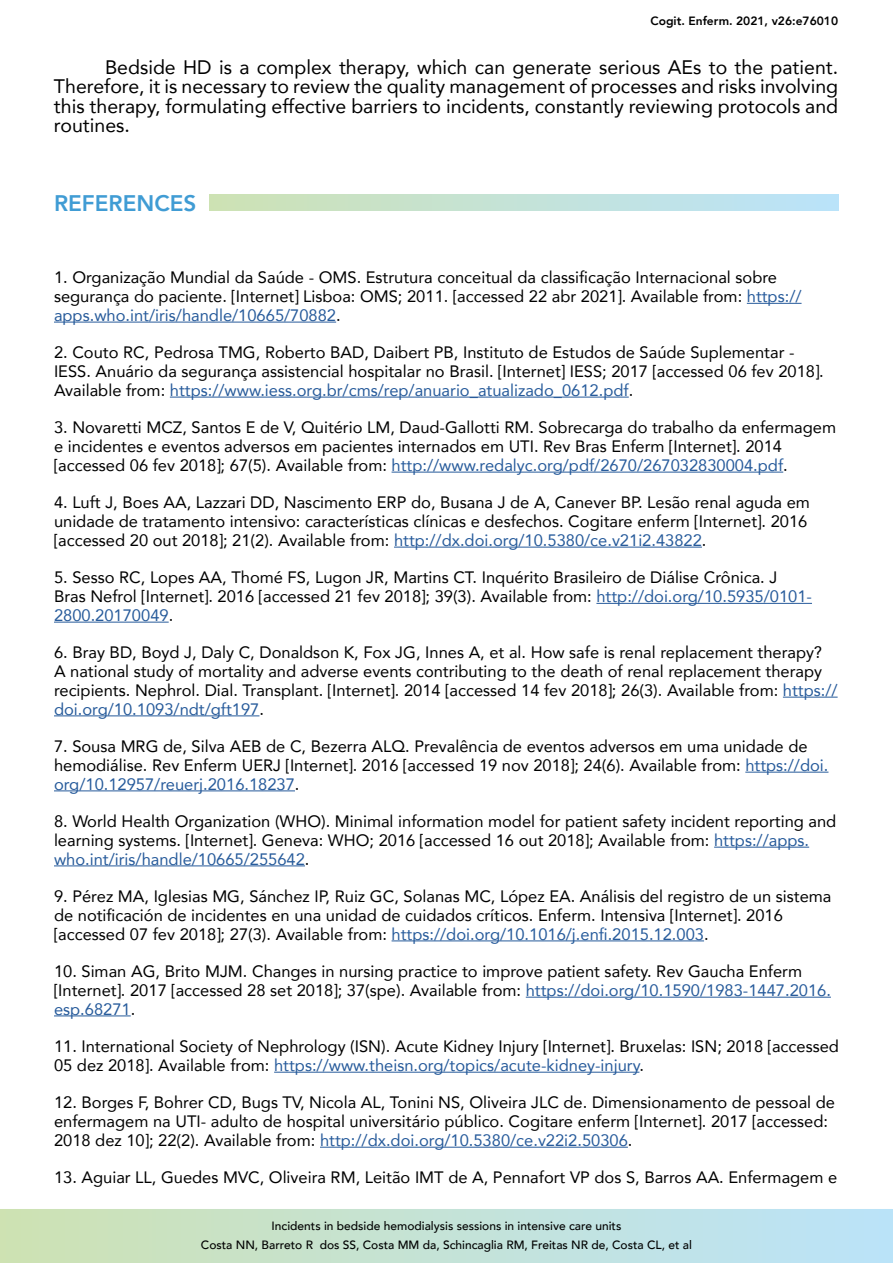
<style>
.page{position:relative;width:893px;height:1263px;background:#fff}
.page>*{position:absolute;margin:0;border:0;box-sizing:border-box;transform-origin:0 0}
.t1{font:800 22.5px "Avenir";color:#409cd4}
.t2{font:19.5px/19.5px "Avenir";color:#000;text-align:justify}
.t3{font:16.5px/18.8px "Avenir";color:#000}
.t4{font:500 12px/18.6px "Avenir";color:#000;text-align:center}
.t5{font:800 12px "Avenir";color:#000}
.s1{color:#275b9b}
</style>
<div class="page">
<svg style="left:0;top:1209px;width:893px;height:54px;background:#c4e2d6"></svg>
<div style="left:210px;top:194px;width:629px;height:17px;background:linear-gradient(to right,#cee2b4,#bae3fb)"></div>
<hr style="left:747px;top:303px;width:54px;height:1px;background:#275b9b">
<hr style="left:54px;top:322px;width:282px;height:1px;background:#275b9b">
<hr style="left:170px;top:397px;width:459px;height:1px;background:#275b9b">
<hr style="left:392px;top:472px;width:391px;height:1px;background:#275b9b">
<hr style="left:394px;top:547px;width:308px;height:1px;background:#275b9b">
<hr style="left:596px;top:603px;width:216px;height:1px;background:#275b9b">
<hr style="left:54px;top:622px;width:115px;height:1px;background:#275b9b">
<hr style="left:783px;top:697px;width:55px;height:1px;background:#275b9b">
<hr style="left:54px;top:715px;width:205px;height:1px;background:#275b9b">
<hr style="left:745px;top:772px;width:83px;height:1px;background:#275b9b">
<hr style="left:54px;top:790px;width:241px;height:1px;background:#275b9b">
<hr style="left:714px;top:847px;width:95px;height:1px;background:#275b9b">
<hr style="left:54px;top:865px;width:251px;height:1px;background:#275b9b">
<hr style="left:392px;top:940px;width:312px;height:1px;background:#275b9b">
<hr style="left:526px;top:997px;width:305px;height:1px;background:#275b9b">
<hr style="left:54px;top:1015px;width:77px;height:1px;background:#275b9b">
<hr style="left:274px;top:1072px;width:365px;height:1px;background:#275b9b">
<hr style="left:320px;top:1147px;width:308px;height:1px;background:#275b9b">
<p class="t5" style="left:650px;top:12px;width:189px">Cogit. Enferm. 2021, v26:e76010</p>
<p class="t2" style="left:54px;top:56px;width:786px;text-indent:51px">Bedside HD is a complex therapy, which can generate serious AEs to the patient.<br>Therefore, it is necessary to review the quality management of processes and risks involving this therapy, formulating effective barriers to incidents, constantly reviewing protocols and routines.</p>
<h1 class="t1" style="left:54px;top:185px;width:144px">REFERENCES</h1>
<p class="t3" style="left:54px;top:268px;width:749px">1. Organização Mundial da Saúde - OMS. Estrutura conceitual da classificação Internacional sobre segurança do paciente. [Internet] Lisboa: OMS; 2011. [accessed 22 abr 2021]. Available from: <span class="s1">https:// apps.who.int/iris/handle/10665/70882</span>.</p>
<p class="t3" style="left:54px;top:343px;width:771px">2. Couto RC, Pedrosa TMG, Roberto BAD, Daibert PB, Instituto de Estudos de Saúde Suplementar -<br>IESS. Anuário da segurança assistencial hospitalar no Brasil. [Internet] IESS; 2017 [accessed 06 fev 2018].<br>Available from: <span class="s1">https://www.iess.org.br/cms/rep/anuario_atualizado_0612.pdf</span>.</p>
<p class="t3" style="left:54px;top:418px;width:784px">3. Novaretti MCZ, Santos E de V, Quitério LM, Daud-Gallotti RM. Sobrecarga do trabalho da enfermagem e incidentes e eventos adversos em pacientes internados em UTI. Rev Bras Enferm [Internet]. 2014 [accessed 06 fev 2018]; 67(5). Available from: <span class="s1">http://www.redalyc.org/pdf/2670/267032830004.pdf</span>.</p>
<p class="t3" style="left:54px;top:493px;width:757px">4. Luft J, Boes AA, Lazzari DD, Nascimento ERP do, Busana J de A, Canever BP. Lesão renal aguda em unidade de tratamento intensivo: características clínicas e desfechos. Cogitare enferm [Internet]. 2016 [accessed 20 out 2018]; 21(2). Available from: <span class="s1">http://dx.doi.org/10.5380/ce.v21i2.43822</span>.</p>
<p class="t3" style="left:54px;top:568px;width:759px">5. Sesso RC, Lopes AA, Thomé FS, Lugon JR, Martins CT. Inquérito Brasileiro de Diálise Crônica. J<br>Bras Nefrol [Internet]. 2016 [accessed 21 fev 2018]; 39(3). Available from: <span class="s1">http://doi.org/10.5935/0101-<br>2800.20170049</span>.</p>
<p class="t3" style="left:54px;top:643px;width:785px">6. Bray BD, Boyd J, Daly C, Donaldson K, Fox JG, Innes A, et al. How safe is renal replacement therapy?<br>A national study of mortality and adverse events contributing to the death of renal replacement therapy recipients. Nephrol. Dial. Transplant. [Internet]. 2014 [accessed 14 fev 2018]; 26(3). Available from: <span class="s1">https:// doi.org/10.1093/ndt/gft197</span>.</p>
<p class="t3" style="left:54px;top:736px;width:776px">7. Sousa MRG de, Silva AEB de C, Bezerra ALQ. Prevalência de eventos adversos em uma unidade de hemodiálise. Rev Enferm UERJ [Internet]. 2016 [accessed 19 nov 2018]; 24(6). Available from: <span class="s1">https://doi. org/10.12957/reuerj.2016.18237</span>.</p>
<p class="t3" style="left:54px;top:811px;width:784px">8. World Health Organization (WHO). Minimal information model for patient safety incident reporting and learning systems. [Internet]. Geneva: WHO; 2016 [accessed 16 out 2018]; Available from: <span class="s1">https://apps. who.int/iris/handle/10665/255642</span>.</p>
<p class="t3" style="left:54px;top:886px;width:779px">9. Pérez MA, Iglesias MG, Sánchez IP, Ruiz GC, Solanas MC, López EA. Análisis del registro de un sistema de notificación de incidentes en una unidad de cuidados críticos. Enferm. Intensiva [Internet]. 2016 [accessed 07 fev 2018]; 27(3). Available from: <span class="s1">https://doi.org/10.1016/j.enfi.2015.12.003</span>.</p>
<p class="t3" style="left:54px;top:961px;width:778px">10. Siman AG, Brito MJM. Changes in nursing practice to improve patient safety. Rev Gaucha Enferm [Internet]. 2017 [accessed 28 set 2018]; 37(spe). Available from: <span class="s1">https://doi.org/10.1590/1983-1447.2016. esp.68271</span>.</p>
<p class="t3" style="left:54px;top:1036px;width:786px">11. International Society of Nephrology (ISN). Acute Kidney Injury [Internet]. Bruxelas: ISN; 2018 [accessed<br>05 dez 2018]. Available from: <span class="s1">https://www.theisn.org/topics/acute-kidney-injury</span>.</p>
<p class="t3" style="left:54px;top:1093px;width:782px">12. Borges F, Bohrer CD, Bugs TV, Nicola AL, Tonini NS, Oliveira JLC de. Dimensionamento de pessoal de enfermagem na UTI- adulto de hospital universitário público. Cogitare enferm [Internet]. 2017 [accessed:<br>2018 dez 10]; 22(2). Available from: <span class="s1">http://dx.doi.org/10.5380/ce.v22i2.50306</span>.</p>
<p class="t3" style="left:54px;top:1168px;width:785px">13. Aguiar LL, Guedes MVC, Oliveira RM, Leitão IMT de A, Pennafort VP dos S, Barros AA. Enfermagem e</p>
<p class="t4" style="left:201px;top:1216px;width:493px">Incidents in bedside hemodialysis sessions in intensive care units<br>Costa NN, Barreto R dos SS, Costa MM da, Schincaglia RM, Freitas NR de, Costa CL, et al</p>
</div>
